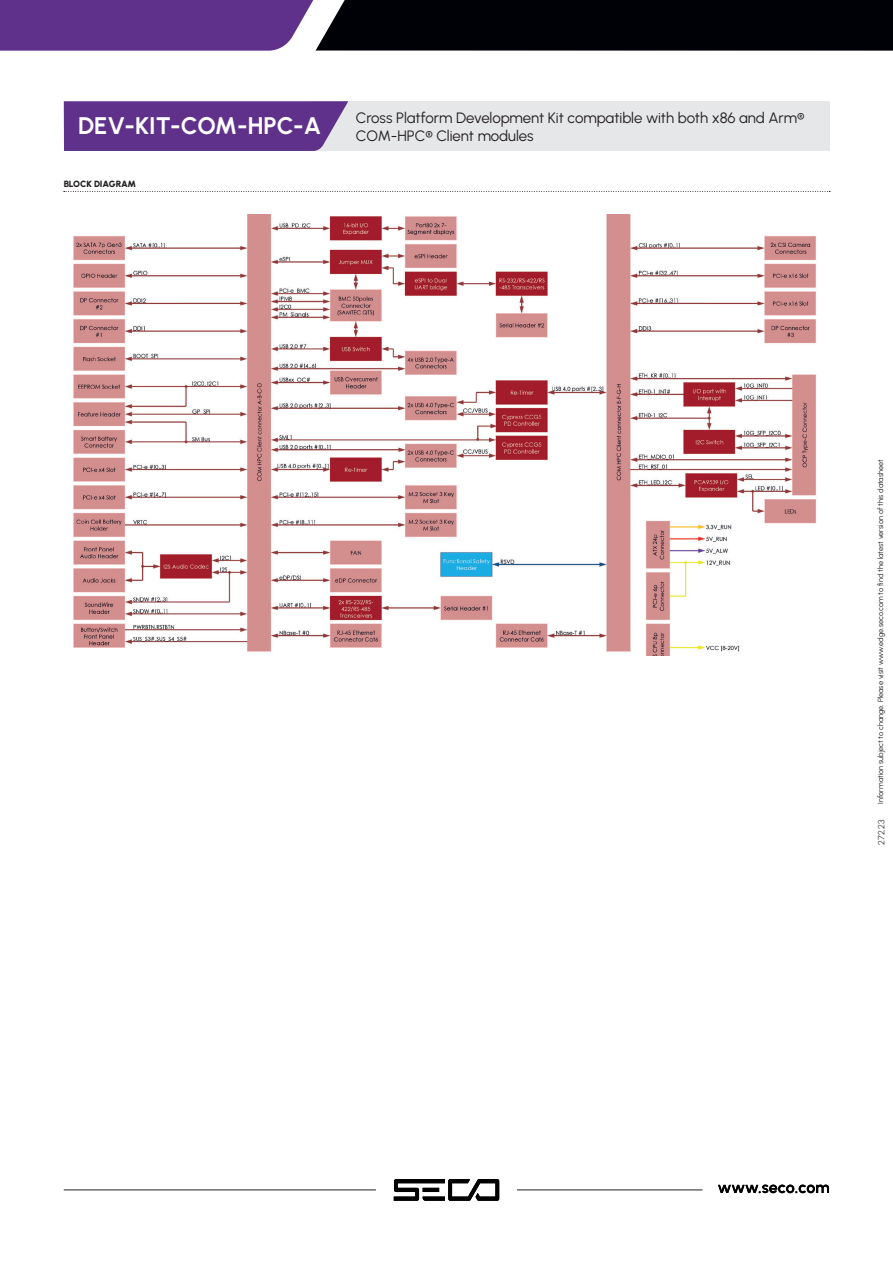
<style>
.page{position:relative;width:893px;height:1263px;background:#fff}
.page>*{position:absolute;margin:0;border:0;box-sizing:border-box;transform-origin:0 0}
.t1{font:700 24px "Urbanist";color:#fff}
.t2{font:15px "Urbanist";letter-spacing:-.005em;color:#231f20}
.t3{font:900 9px "Urbanist";letter-spacing:-.025em;color:#231f20}
.t4{font:300 9px "Urbanist";color:#231f20}
.t5{font:7.5px "Urbanist";letter-spacing:-.005em;color:#231f20}
</style>
<div class="page">
<svg style="left:0;top:0;width:893px;height:51px;background:#2a1c3c"></svg>
<hr style="left:64px;top:1189px;width:312px;height:1px;background:#231f20">
<hr style="left:517px;top:1189px;width:185px;height:1px;background:#231f20">
<svg style="left:718px;top:1184px;width:111px;height:9px"></svg>
<svg style="left:394px;top:1179px;width:105px;height:22px"></svg>
<svg style="left:64px;top:191px;width:766px;height:1px"></svg>
<div style="left:310px;top:101px;width:520px;height:50px;background:#e6e7e9"></div>
<svg style="left:64px;top:101px;width:284px;height:50px;background:#673b90"></svg>
<img style="left:73px;top:214px;width:744px;height:442px">
<h1 class="t1" style="left:78px;top:110px;width:245px">DEV-KIT-COM-HPC-A</h1>
<p class="t3" style="left:64px;top:178px;width:74px">BLOCK DIAGRAM</p>
<h2 class="t2" style="left:356px;top:108px;width:450px">Cross Platform Development Kit compatible with both x86 and Arm®</h2>
<h2 class="t2" style="left:356px;top:126px;width:179px">COM-HPC® Client modules</h2>
<p class="t5" style="left:875px;top:804px;width:346px;rotate:-90deg">Information subject to change. Please visit www.edge.seco.com to find the latest version of this datasheet</p>
<p class="t4" style="left:875px;top:845px;width:27px;rotate:-90deg">272.23</p>
</div>
